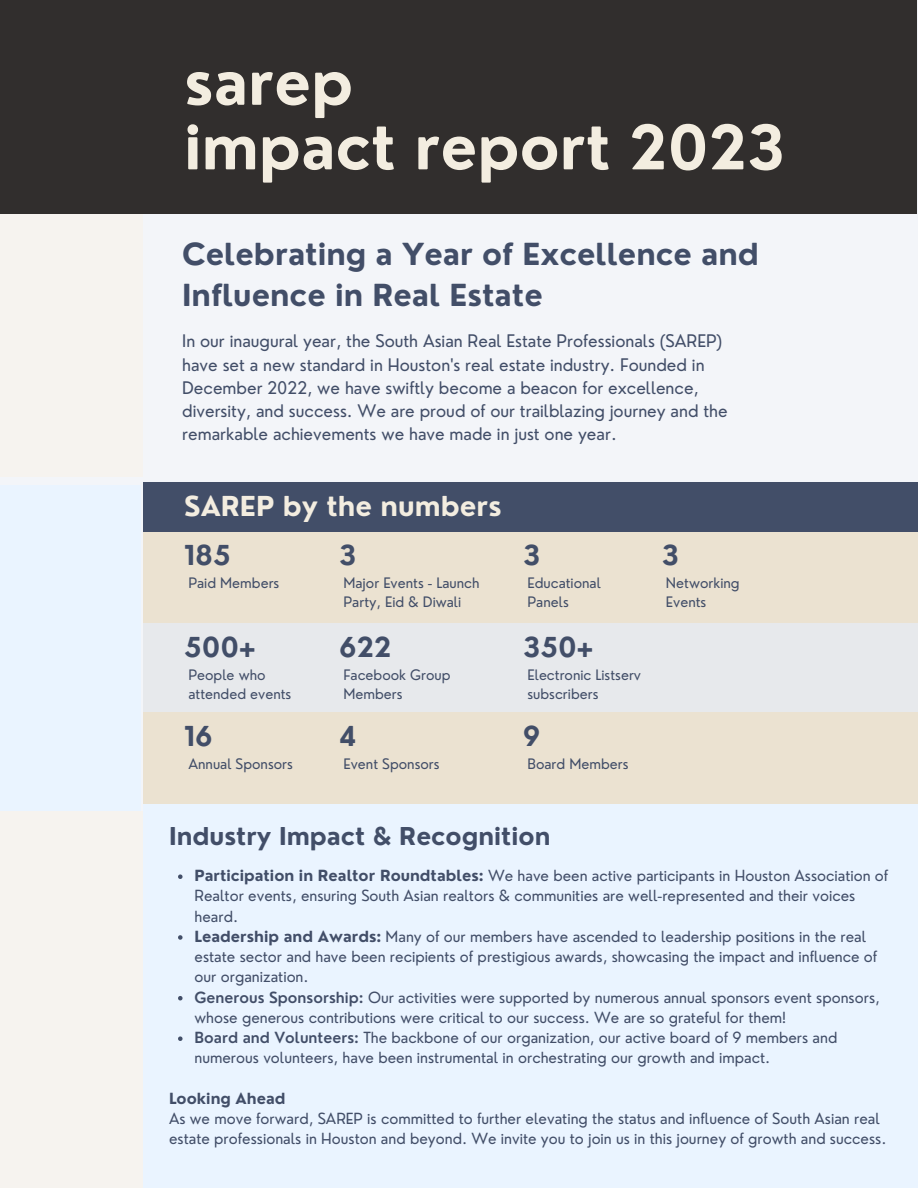
<style>
.page{position:relative;width:918px;height:1188px;background:#f3f5f9}
.page>*{position:absolute;margin:0;border:0;box-sizing:border-box;transform-origin:0 0}
.t1{font:700 59.25px/64.5px "Nourd";color:#f3ede0}
.t2{font:700 29.7px/41.2px "Nourd";color:#424e68}
.t3{font:700 26.85px "Nourd";color:#424e68}
.t4{font:700 26.85px "Nourd";color:#f3ede0}
.t5{font:700 24px "Nourd";color:#424e68}
.t6{font:16.95px/23.2px "Nourd";color:#424e68}
.t7{font:15px/20.2px "Nourd";color:#424e68}
.t8{font:700 15px "Nourd";color:#424e68}
.t9{font:14.1px/19px "Nourd";color:#424e68}
.s1{font-weight:700}
.s2{font-weight:600}
</style>
<div class="page">
<div style="left:143px;top:804px;width:775px;height:384px;background:#eaf4ff"></div>
<div style="left:143px;top:482px;width:775px;height:50px;background:#424e68"></div>
<div style="left:0;top:486px;width:141px;height:326px;background:#eaf4ff"></div>
<div style="left:0;top:0;width:916px;height:214px;background:#312e2d"></div>
<div style="left:0;top:214px;width:143px;height:263px;background:#f6f3ef"></div>
<svg style="left:178px;top:874px;width:5px;height:5px"></svg>
<svg style="left:178px;top:935px;width:5px;height:5px"></svg>
<svg style="left:178px;top:996px;width:5px;height:4px"></svg>
<svg style="left:178px;top:1036px;width:5px;height:5px"></svg>
<div style="left:143px;top:533px;width:775px;height:91px;background:#ebe2d1"></div>
<div style="left:143px;top:624px;width:775px;height:91px;background:#e7e9ec"></div>
<div style="left:143px;top:713px;width:775px;height:91px;background:#ebe2d1"></div>
<div style="left:0;top:812px;width:143px;height:376px;background:#f6f3ef"></div>
<h1 class="t1" style="left:184px;top:50px;width:603px">sarep<br>impact report 2023</h1>
<h2 class="t2" style="left:182px;top:233px;width:578px">Celebrating a Year of Excellence and<br>Influence in Real Estate</h2>
<h4 class="t6" style="left:182px;top:329px;width:547px">In our inaugural year, the South Asian Real Estate Professionals (SAREP) have set a new standard in Houston's real estate industry. Founded in December 2022, we have swiftly become a beacon for excellence, diversity, and success. We are proud of our trailblazing journey and the remarkable achievements we have made in just one year.</h4>
<h2 class="t4" style="left:184px;top:489px;width:319px">SAREP by the numbers</h2>
<p class="t3" style="left:184px;top:539px;width:48px">185</p>
<h2 class="t9" style="left:188px;top:574px;width:93px">Paid Members</h2>
<p class="t3" style="left:184px;top:630px;width:73px">500+</p>
<p class="t9" style="left:188px;top:665px;width:104px">People who attended events</p>
<p class="t3" style="left:184px;top:719px;width:30px">16</p>
<p class="t9" style="left:188px;top:754px;width:106px">Annual Sponsors</p>
<h2 class="t3" style="left:339px;top:539px;width:19px">3</h2>
<h2 class="t9" style="left:344px;top:574px;width:137px">Major Events - Launch<br>Party, Eid &amp; Diwali</h2>
<p class="t3" style="left:339px;top:630px;width:54px">622</p>
<p class="t9" style="left:344px;top:665px;width:109px">Facebook Group<br>Members</p>
<p class="t3" style="left:339px;top:719px;width:19px">4</p>
<p class="t9" style="left:344px;top:754px;width:98px">Event Sponsors</p>
<p class="t3" style="left:523px;top:539px;width:19px">3</p>
<p class="t9" style="left:527px;top:574px;width:75px">Educational<br>Panels</p>
<p class="t3" style="left:523px;top:630px;width:72px">350+</p>
<h3 class="t9" style="left:527px;top:665px;width:115px">Electronic Listserv subscribers</h3>
<p class="t3" style="left:523px;top:719px;width:19px">9</p>
<p class="t9" style="left:527px;top:754px;width:103px">Board Members</p>
<h2 class="t5" style="left:169px;top:821px;width:383px">Industry Impact &amp; Recognition</h2>
<p class="t3" style="left:662px;top:539px;width:19px">3</p>
<p class="t9" style="left:666px;top:574px;width:75px">Networking<br>Events</p>
<p class="t7" style="left:195px;top:865px;width:695px"><span class="s1">Participation in Realtor Roundtables:</span> We have been active participants in Houston Association of<br>Realtor events, ensuring South Asian realtors &amp; communities are well-represented and their voices heard.</p>
<p class="t7" style="left:195px;top:926px;width:684px"><span class="s1">Leadership and Awards:</span> Many of our members have ascended to leadership positions in the real estate sector and have been recipients of prestigious awards, showcasing the impact and influence of our organization.</p>
<p class="t7" style="left:195px;top:987px;width:687px"><span class="s2">Generous Sponsorship:</span> Our activities were supported by numerous annual sponsors event sponsors, whose generous contributions were critical to our success. We are so grateful for them!</p>
<p class="t7" style="left:195px;top:1027px;width:644px"><span class="s2">Board and Volunteers:</span> The backbone of our organization, our active board of 9 members and numerous volunteers, have been instrumental in orchestrating our growth and impact.</p>
<p class="t8" style="left:169px;top:1089px;width:118px">Looking Ahead</p>
<p class="t7" style="left:169px;top:1108px;width:719px">As we move forward, SAREP is committed to further elevating the status and influence of South Asian real estate professionals in Houston and beyond. We invite you to join us in this journey of growth and success.</p>
</div>
